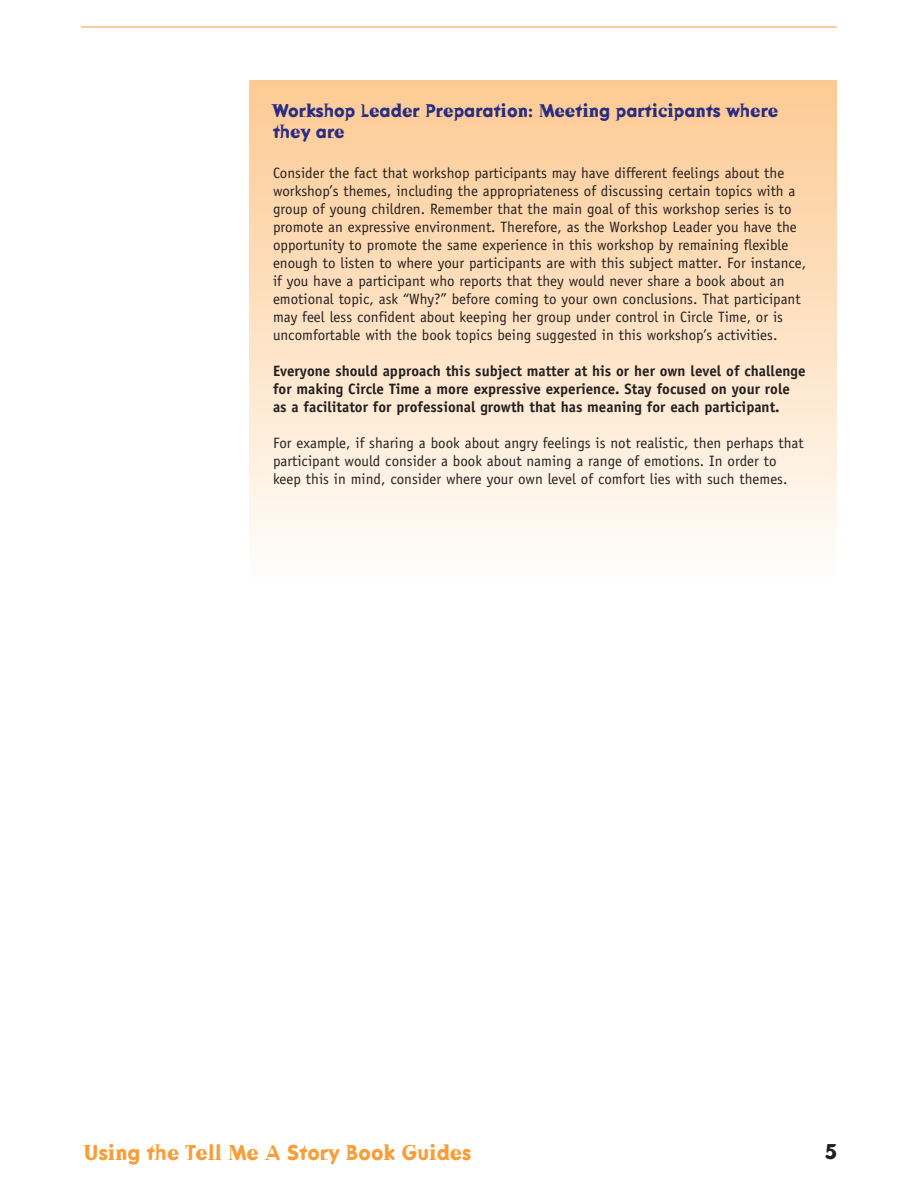
<style>
.page{position:relative;width:918px;height:1188px;background:#fff}
.page>*{position:absolute;margin:0;border:0;box-sizing:border-box;transform-origin:0 0}
.t1{font:700 21px "Dead History";color:#f89d38}
.t2{font:700 21px "Dead History";color:#231f20}
.t3{font:700 18px/21.6px "Dead History";color:#2a2d80}
.t4{font:15px/18px "Officina Sans";color:#231f20}
.t5{font:700 15px/18px "Officina Sans";color:#231f20}
</style>
<div class="page">
<hr style="left:81px;top:27px;width:756px;height:1px;background:#f89d38">
<div style="left:249px;top:81px;width:588px;height:500px;background:linear-gradient(to bottom,#fdc992,#fefdfa)"></div>
<p class="t3" style="left:273px;top:99px;width:507px">Workshop Leader Preparation: Meeting participants where they are</p>
<p class="t4" style="left:273px;top:164px;width:535px">Consider the fact that workshop participants may have different feelings about the workshop’s themes, including the appropriateness of discussing certain topics with a group of young children. Remember that the main goal of this workshop series is to promote an expressive environment. Therefore, as the Workshop Leader you have the opportunity to promote the same experience in this workshop by remaining flexible enough to listen to where your participants are with this subject matter. For instance, if you have a participant who reports that they would never share a book about an emotional topic, ask “Why?” before coming to your own conclusions. That participant may feel less confident about keeping her group under control in Circle Time, or is uncomfortable with the book topics being suggested in this workshop’s activities.</p>
<p class="t5" style="left:273px;top:362px;width:534px">Everyone should approach this subject matter at his or her own level of challenge for making Circle Time a more expressive experience. Stay focused on your role as a facilitator for professional growth that has meaning for each participant.</p>
<p class="t4" style="left:273px;top:434px;width:532px">For example, if sharing a book about angry feelings is not realistic, then perhaps that participant would consider a book about naming a range of emotions. In order to keep this in mind, consider where your own level of comfort lies with such themes.</p>
<h1 class="t1" style="left:84px;top:1138px;width:389px">Using the Tell Me A Story Book Guides</h1>
<h1 class="t2" style="left:825px;top:1137px;width:13px">5</h1>
</div>
